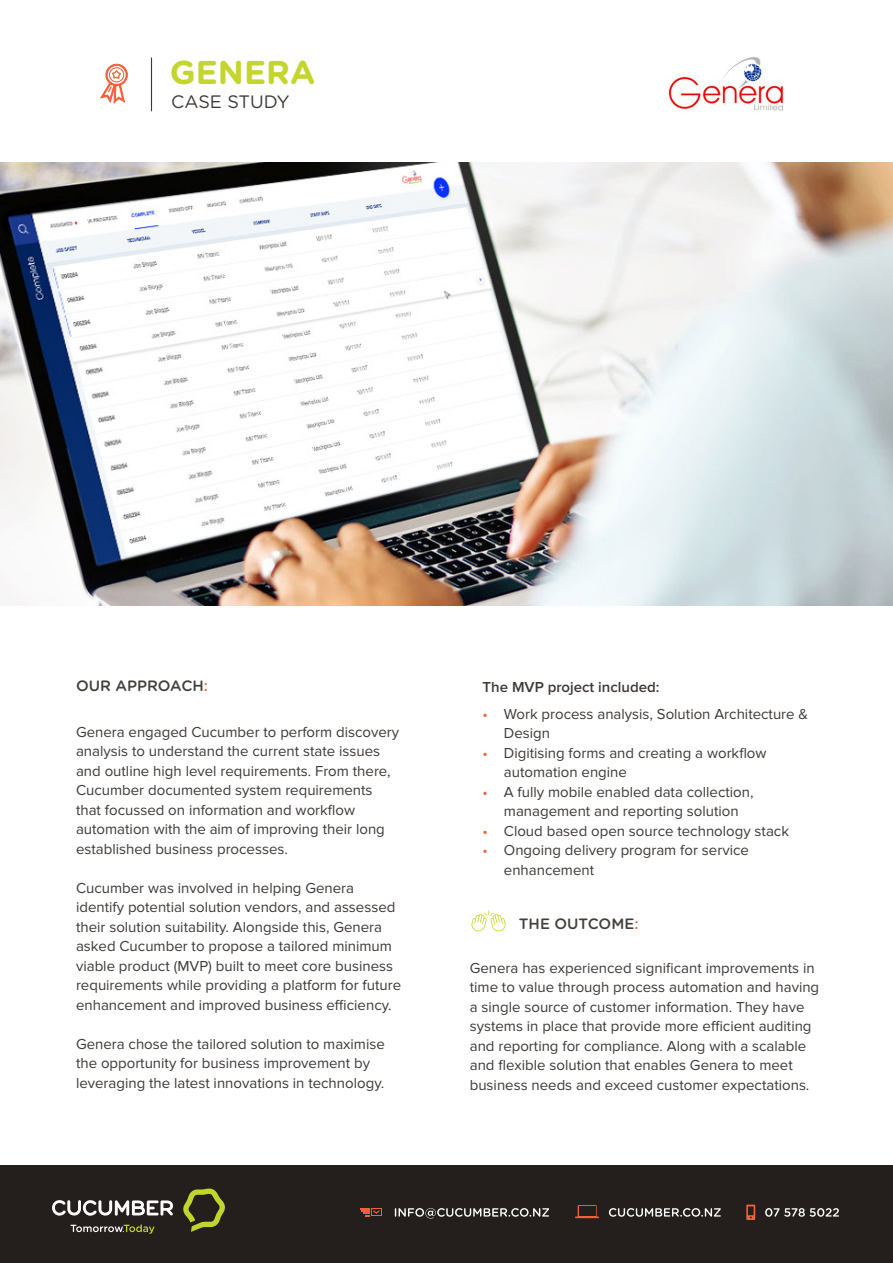
<style>
.page{position:relative;width:893px;height:1263px;background:#fff}
.page>*{position:absolute;margin:0;border:0;box-sizing:border-box;transform-origin:0 0}
.t1{font:700 33px "Gotham Rounded";color:#c4d62e}
.t2{font:18px "Gotham Rounded";color:#3e3936}
.t3{font:15px/19.5px "Proxima Nova";color:#3e3936}
.t4{font:500 15px "Gotham Rounded";color:#433f3b}
.t5{font:600 15px "Proxima Nova";color:#3e3936}
.s1{color:#f1613d}
</style>
<div class="page">
<img style="left:0;top:163px;width:893px;height:443px">
<svg style="left:471px;top:910px;width:35px;height:21px"></svg>
<div style="left:0;top:1165px;width:893px;height:98px;background:#241e1c"></div>
<svg style="left:395px;top:1208px;width:154px;height:10px"></svg>
<div style="left:746px;top:1204px;width:9px;height:16px;background:#f1613d"></div>
<svg style="left:609px;top:1206px;width:230px;height:12px"></svg>
<svg style="left:575px;top:1205px;width:24px;height:13px"></svg>
<div style="left:579px;top:1206px;width:16px;height:10px;background:#241e1c"></div>
<div style="left:371px;top:1208px;width:11px;height:8px;background:#f1613d"></div>
<svg style="left:361px;top:1208px;width:20px;height:8px"></svg>
<svg style="left:52px;top:1200px;width:121px;height:16px"></svg>
<svg style="left:183px;top:1188px;width:42px;height:44px"></svg>
<svg style="left:70px;top:1224px;width:84px;height:10px"></svg>
<hr style="left:151px;top:58px;width:1px;height:53px;background:#3e3936">
<svg style="left:100px;top:64px;width:28px;height:40px"></svg>
<img style="left:669px;top:57px;width:114px;height:54px">
<p class="t1" style="left:170px;top:49px;width:147px">GENERA</p>
<p class="t2" style="left:171px;top:90px;width:120px">CASE STUDY</p>
<p class="t4" style="left:76px;top:675px;width:134px">OUR APPROACH<span class="s1">:</span></p>
<p class="t3" style="left:76px;top:722px;width:325px">Genera engaged Cucumber to perform discovery analysis to understand the current state issues and outline high level requirements. From there, Cucumber documented system requirements that focussed on information and workflow automation with the aim of improving their long established business processes.</p>
<p class="t3" style="left:76px;top:878px;width:327px">Cucumber was involved in helping Genera identify potential solution vendors, and assessed their solution suitability. Alongside this, Genera asked Cucumber to propose a tailored minimum viable product (MVP) built to meet core business requirements while providing a platform for future enhancement and improved business efficiency.</p>
<p class="t3" style="left:76px;top:1034px;width:310px">Genera chose the tailored solution to maximise the opportunity for business improvement by leveraging the latest innovations in technology.</p>
<p class="t5" style="left:483px;top:680px;width:178px">The MVP project included:</p>
<p class="t3" style="left:504px;top:704px;width:306px;text-indent:-21px"><span class="s1">•</span> Work process analysis, Solution Architecture &amp;<br>Design</p>
<p class="t3" style="left:504px;top:743px;width:264px;text-indent:-21px"><span class="s1">•</span> Digitising forms and creating a workflow automation engine</p>
<p class="t3" style="left:483px;top:782px;width:272px;text-align:center"><span class="s1">•</span> A fully mobile enabled data collection, management and reporting solution</p>
<p class="t3" style="left:483px;top:821px;width:308px"><span class="s1">•</span> Cloud based open source technology stack</p>
<p class="t3" style="left:504px;top:841px;width:247px;text-indent:-21px"><span class="s1">•</span> Ongoing delivery program for service enhancement</p>
<p class="t4" style="left:519px;top:913px;width:121px">THE OUTCOME<span class="s1">:</span></p>
<p class="t3" style="left:470px;top:958px;width:351px">Genera has experienced significant improvements in time to value through process automation and having a single source of customer information. They have systems in place that provide more efficient auditing and reporting for compliance. Along with a scalable and flexible solution that enables Genera to meet business needs and exceed customer expectations.</p>
</div>
